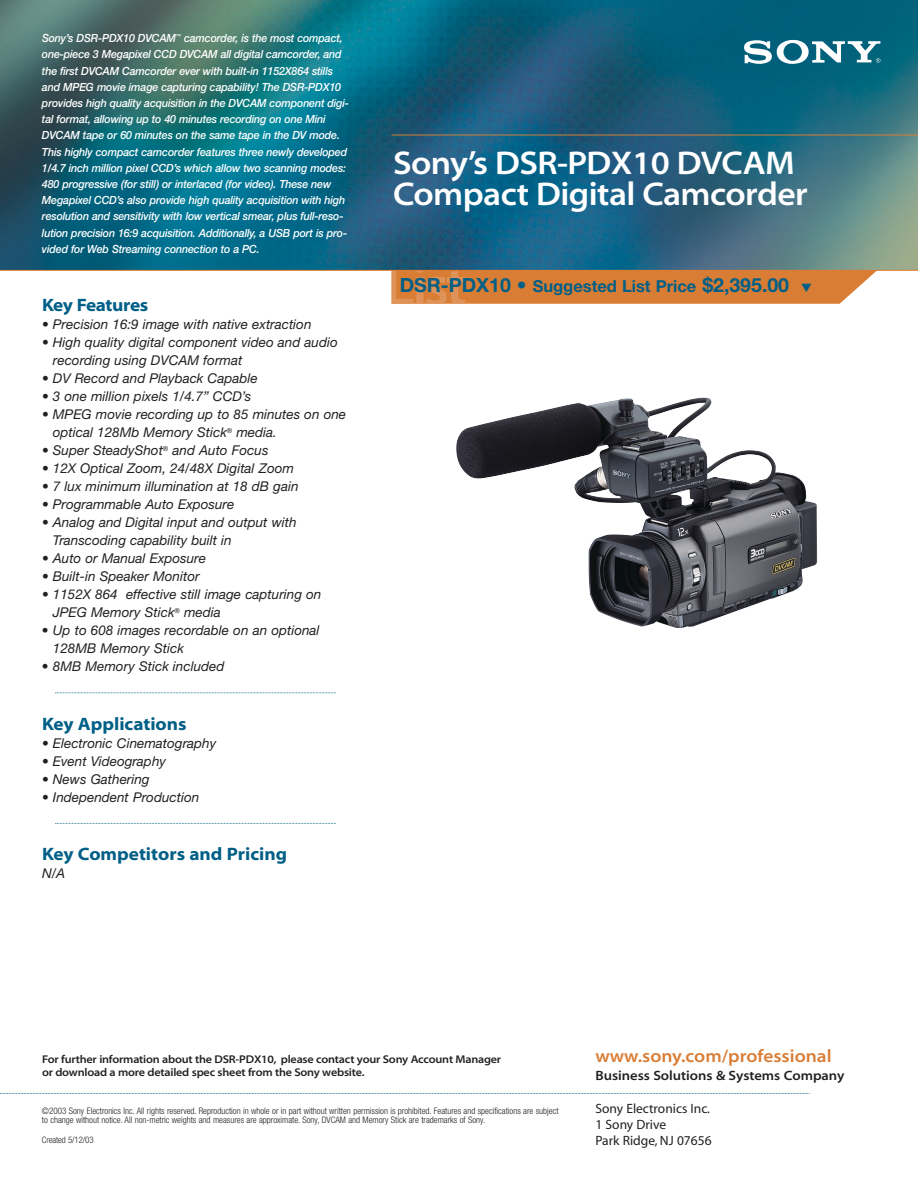
<style>
.page{position:relative;width:918px;height:1188px;background:#fff}
.page>*{position:absolute;margin:0;border:0;box-sizing:border-box;transform-origin:0 0}
.t1{font:33px/31.5px "Myriad MM 565 700";letter-spacing:-.02em;color:#fff}
.t2{font:700 19.5px "Helvetica Neue";color:#005f86}
.t3{font:18px "Myriad MM 700 700";color:#005f86}
.t4{font:18px "Myriad MM 565 700";color:#d97d35}
.t5{font:18px "Myriad MM 700 700";letter-spacing:-.025em;color:#005f86}
.t6{font:italic 13.5px/18px "Helvetica Neue";color:#231f20}
.t7{font:13.5px/16.2px "Myriad MM 400 600";color:#231f20}
.t8{font:13.5px "Myriad MM 565 700";color:#231f20}
.t9{font:italic 500 11.25px/16.2px "Helvetica Neue";letter-spacing:-.015em;color:#fff;scale:.95 1}
.t10{font:11.25px/13.5px "Myriad MM 565 700";letter-spacing:-.02em;color:#231f20}
.t11{font:300 condensed 9px/9.6px "Helvetica Neue";color:#231f20}
.s1{font-size:16.5px}
</style>
<div class="page">
<img style="left:0;top:0;width:918px;height:270px">
<img style="left:456px;top:398px;width:361px;height:230px">
<svg style="left:744px;top:39px;width:136px;height:26px"></svg>
<svg style="left:56px;top:692px;width:280px;height:1px"></svg>
<svg style="left:56px;top:823px;width:280px;height:1px"></svg>
<svg style="left:0;top:1093px;width:811px;height:1px"></svg>
<hr style="left:392px;top:135px;width:526px;height:1px;background:#d97d35">
<svg style="left:468px;top:271px;width:409px;height:33px;background:#db833f"></svg>
<img style="left:392px;top:271px;width:76px;height:33px">
<hr style="left:0;top:270px;width:918px;height:1px;background:#d97d35">
<p class="t9" style="left:42px;top:31px;width:325px">Sony’s DSR-PDX10 DVCAM<sup>™</sup> camcorder, is the most compact, one-piece 3 Megapixel CCD DVCAM all digital camcorder, and the first DVCAM Camcorder ever with built-in 1152X864 stills and MPEG movie image capturing capability! The DSR-PDX10 provides high quality acquisition in the DVCAM component digi&shy;tal format, allowing up to 40 minutes recording on one Mini DVCAM tape or 60 minutes on the same tape in the DV mode.<br>This highly compact camcorder features three newly developed 1/4.7 inch million pixel CCD’s which allow two scanning modes:<br>480 progressive (for still) or interlaced (for video). These new Megapixel CCD’s also provide high quality acquisition with high resolution and sensitivity with low vertical smear, plus full-reso&shy;lution precision 16:9 acquisition. Additionally, a USB port is pro&shy;vided for Web Streaming connection to a PC.</p>
<h3 class="t5" style="left:42px;top:299px;width:108px">Key Features</h3>
<p class="t6" style="left:42px;top:317px;width:271px">• Precision 16:9 image with native extraction</p>
<p class="t6" style="left:53px;top:335px;width:287px;text-indent:-11px">• High quality digital component video and audio recording using DVCAM format</p>
<p class="t6" style="left:42px;top:371px;width:217px">• DV Record and Playback Capable</p>
<p class="t6" style="left:42px;top:389px;width:211px">• 3 one million pixels 1/4.7” CCD’s</p>
<p class="t6" style="left:53px;top:407px;width:295px;text-indent:-11px">• MPEG movie recording up to 85 minutes on one optical 128Mb Memory Stick<sup>®</sup> media.</p>
<p class="t6" style="left:42px;top:443px;width:228px">• Super SteadyShot<sup>®</sup> and Auto Focus</p>
<p class="t6" style="left:42px;top:461px;width:254px">• 12X Optical Zoom, 24/48X Digital Zoom</p>
<p class="t6" style="left:42px;top:479px;width:258px">• 7 lux minimum illumination at 18 dB gain</p>
<p class="t6" style="left:42px;top:497px;width:194px">• Programmable Auto Exposure</p>
<p class="t6" style="left:53px;top:515px;width:245px;text-indent:-11px">• Analog and Digital input and output with<br>Transcoding capability built in</p>
<p class="t6" style="left:42px;top:551px;width:166px">• Auto or Manual Exposure</p>
<p class="t6" style="left:42px;top:569px;width:159px">• Built-in Speaker Monitor</p>
<p class="t6" style="left:53px;top:587px;width:270px;text-indent:-11px">• 1152X 864 effective still image capturing on<br>JPEG Memory Stick<sup>®</sup> media</p>
<p class="t6" style="left:53px;top:623px;width:268px;text-indent:-11px">• Up to 608 images recordable on an optional<br>128MB Memory Stick</p>
<p class="t6" style="left:42px;top:659px;width:184px">• 8MB Memory Stick included</p>
<h3 class="t3" style="left:42px;top:717px;width:146px">Key Applications</h3>
<p class="t6" style="left:42px;top:735px;width:176px">• Electronic Cinematography</p>
<p class="t6" style="left:42px;top:753px;width:125px">• Event Videography</p>
<p class="t6" style="left:42px;top:771px;width:109px">• News Gathering</p>
<p class="t6" style="left:42px;top:789px;width:159px">• Independent Production</p>
<h3 class="t3" style="left:42px;top:848px;width:247px">Key Competitors and Pricing</h3>
<p class="t6" style="left:42px;top:866px;width:25px">N/A</p>
<h1 class="t1" style="left:393px;top:150px;width:416px">Sony’s DSR-PDX10 DVCAM<br>Compact Digital Camcorder</h1>
<h2 class="t2" style="left:400px;top:278px;width:413px">DSR-PDX10 • <span class="s1">Suggested List Price</span> $2,395.00 ▼</h2>
<p class="t10" style="left:42px;top:1053px;width:461px">For further information about the DSR-PDX10, please contact your Sony Account Manager or download a more detailed spec sheet from the Sony website.</p>
<p class="t11" style="left:42px;top:1106px;width:518px">©2003 Sony Electronics Inc. All rights reserved. Reproduction in whole or in part without written permission is prohibited. Features and specifications are subject to change without notice. All non-metric weights and measures are approximate. Sony, DVCAM and Memory Stick are trademarks of Sony.</p>
<p class="t11" style="left:42px;top:1135px;width:53px">Created 5/12/03</p>
<h3 class="t4" style="left:596px;top:1049px;width:238px">www.sony.com/professional</h3>
<p class="t8" style="left:596px;top:1071px;width:250px">Business Solutions &amp; Systems Company</p>
<p class="t7" style="left:596px;top:1101px;width:118px">Sony Electronics Inc.<br>1 Sony Drive<br>Park Ridge, NJ 07656</p>
</div>
